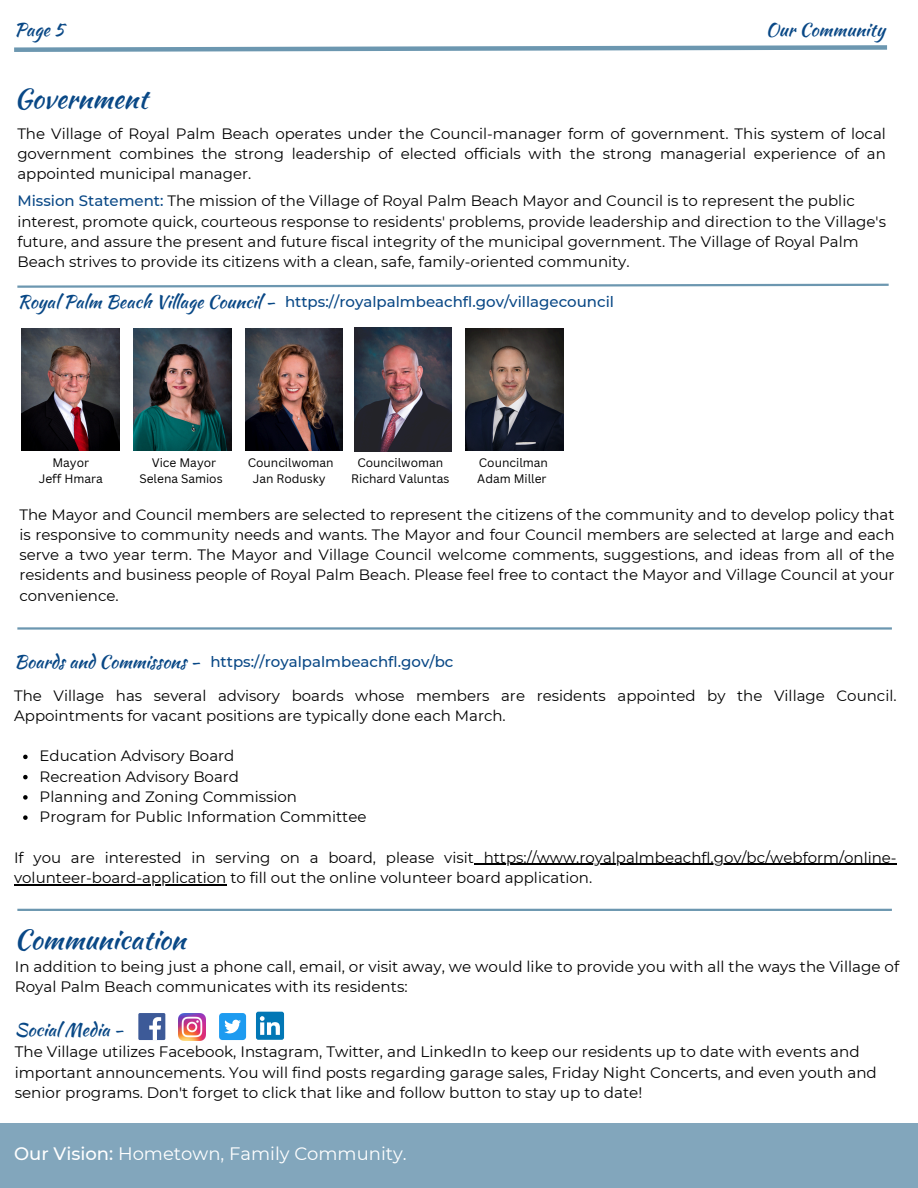
<style>
.page{position:relative;width:918px;height:1188px;background:#fff}
.page>*{position:absolute;margin:0;border:0;box-sizing:border-box;transform-origin:0 0}
.t1{font:27.15px "Kaushan Script";color:#094886}
.t2{font:27px "Kaushan Script";color:#094886}
.t3{font:18.15px "Kaushan Script";color:#094886}
.t4{font:18px "Kaushan Script";color:#094886}
.t5{font:18px "Montserrat";color:#fff}
.t6{font:15.15px/20.2px "Montserrat";color:#000}
.t7{font:15px/20.2px "Montserrat";color:#000}
.t8{font:500 15px "Montserrat";color:#094886}
.t9{font:12px "Canva Sans";color:#000}
.s1{font-weight:500;color:#094886}
.s2{font-weight:500}
</style>
<div class="page">
<svg style="left:17px;top:283px;width:872px;height:5px"></svg>
<svg style="left:14px;top:45px;width:873px;height:7px"></svg>
<div style="left:0;top:1123px;width:918px;height:65px;background:#82a6bc"></div>
<svg style="left:23px;top:755px;width:5px;height:4px"></svg>
<svg style="left:23px;top:775px;width:5px;height:4px"></svg>
<svg style="left:23px;top:795px;width:5px;height:5px"></svg>
<svg style="left:23px;top:815px;width:5px;height:5px"></svg>
<hr style="left:474px;top:864px;width:423px;height:1px;background:#000">
<hr style="left:14px;top:884px;width:212px;height:1px;background:#000">
<img style="left:355px;top:327px;width:97px;height:124px">
<img style="left:22px;top:328px;width:98px;height:123px">
<img style="left:245px;top:328px;width:97px;height:123px">
<img style="left:134px;top:328px;width:98px;height:123px">
<hr style="left:17px;top:627px;width:875px;height:3px;background:#6c97b0">
<hr style="left:17px;top:909px;width:875px;height:2px;background:#6c97b0">
<div style="left:138px;top:1013px;width:27px;height:27px;background:#3d5a98"></div>
<svg style="left:149px;top:1017px;width:12px;height:23px"></svg>
<img style="left:179px;top:1013px;width:27px;height:27px">
<div style="left:219px;top:1013px;width:27px;height:27px;background:#1d9bf0;border-radius:3px"></div>
<svg style="left:224px;top:1020px;width:17px;height:13px"></svg>
<svg style="left:256px;top:1012px;width:28px;height:28px"></svg>
<img style="left:465px;top:328px;width:98px;height:123px">
<h2 class="t3" style="left:14px;top:16px;width:51px">Page 5</h2>
<h2 class="t3" style="left:766px;top:16px;width:121px">Our Community</h2>
<p class="t2" style="left:14px;top:79px;width:135px">Government</p>
<h2 class="t7" style="left:17px;top:123px;width:870px;text-align:justify">The Village of Royal Palm Beach operates under the Council-manager form of government. This system of local government combines the strong leadership of elected officials with the strong managerial experience of an appointed municipal manager.</h2>
<h3 class="t7" style="left:17px;top:191px;width:870px"><span class="s1">Mission Statement:</span> The mission of the Village of Royal Palm Beach Mayor and Council is to represent the public interest, promote quick, courteous response to residents' problems, provide leadership and direction to the Village's future, and assure the present and future fiscal integrity of the municipal government. The Village of Royal Palm Beach strives to provide its citizens with a clean, safe, family-oriented community.</h3>
<h4 class="t4" style="left:17px;top:289px;width:259px">Royal Palm Beach Village Council -</h4>
<p class="t8" style="left:285px;top:293px;width:331px">https://royalpalmbeachfl.gov/villagecouncil</p>
<p class="t9" style="left:52px;top:454px;width:38px">Mayor</p>
<p class="t9" style="left:39px;top:470px;width:66px">Jeff Hmara</p>
<p class="t9" style="left:152px;top:454px;width:66px">Vice Mayor</p>
<p class="t9" style="left:139px;top:470px;width:85px">Selena Samios</p>
<p class="t9" style="left:248px;top:454px;width:87px">Councilwoman</p>
<p class="t9" style="left:253px;top:470px;width:74px">Jan Rodusky</p>
<p class="t9" style="left:357px;top:454px;width:87px">Councilwoman</p>
<p class="t9" style="left:351px;top:470px;width:100px">Richard Valuntas</p>
<p class="t9" style="left:479px;top:454px;width:71px">Councilman</p>
<p class="t9" style="left:477px;top:470px;width:71px">Adam Miller</p>
<p class="t7" style="left:19px;top:504px;width:877px;text-align:justify">The Mayor and Council members are selected to represent the citizens of the community and to develop policy that is responsive to community needs and wants. The Mayor and four Council members are selected at large and each serve a two year term. The Mayor and Village Council welcome comments, suggestions, and ideas from all of the residents and business people of Royal Palm Beach. Please feel free to contact the Mayor and Village Council at your convenience.</p>
<h4 class="t4" style="left:14px;top:649px;width:187px">Boards and Commissons -</h4>
<p class="t8" style="left:210px;top:653px;width:245px">https://royalpalmbeachfl.gov/bc</p>
<p class="t7" style="left:14px;top:685px;width:884px">The Village has several advisory boards whose members are residents appointed by the Village Council.<br>Appointments for vacant positions are typically done each March.</p>
<h1 class="t7" style="left:40px;top:746px;width:196px">Education Advisory Board</h1>
<h4 class="t7" style="left:40px;top:766px;width:201px">Recreation Advisory Board</h4>
<h4 class="t7" style="left:40px;top:786px;width:259px">Planning and Zoning Commission</h4>
<p class="t7" style="left:40px;top:807px;width:328px">Program for Public Information Committee</p>
<h2 class="t7" style="left:14px;top:847px;width:461px">If you are interested in serving on a board, please visit</h2>
<h3 class="t7" style="left:484px;top:847px;width:414px">https://www.royalpalmbeachfl.gov/bc/webform/online-</h3>
<p class="t7" style="left:14px;top:867px;width:580px">volunteer-board-application to fill out the online volunteer board application.</p>
<p class="t1" style="left:14px;top:920px;width:173px">Communication</p>
<p class="t6" style="left:15px;top:956px;width:886px">In addition to being just a phone call, email, or visit away, we would like to provide you with all the ways the Village of<br>Royal Palm Beach communicates with its residents:</p>
<p class="t3" style="left:15px;top:1016px;width:110px">Social Media -</p>
<p class="t6" style="left:15px;top:1042px;width:864px">The Village utilizes Facebook, Instagram, Twitter, and LinkedIn to keep our residents up to date with events and important announcements. You will find posts regarding garage sales, Friday Night Concerts, and even youth and senior programs. Don't forget to click that like and follow button to stay up to date!</p>
<p class="t5" style="left:14px;top:1142px;width:394px"><span class="s2">Our Vision:</span> Hometown, Family Community.</p>
</div>
